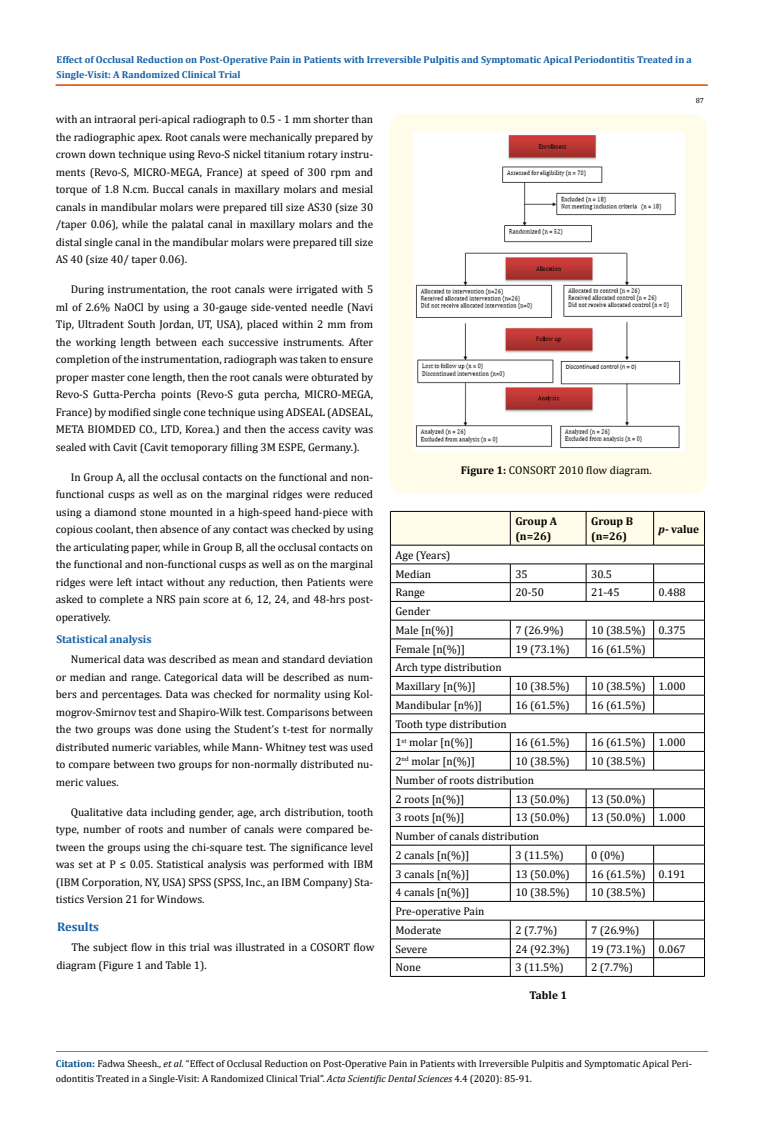
<style>
.page{position:relative;width:764px;height:1140px;background:#fff}
.page>*{position:absolute;margin:0;border:0;box-sizing:border-box;transform-origin:0 0}
.t1{font:700 12.5px "Cambria";color:#1560a6}
.t2{font:11.25px/17.5px "Cambria";color:#000}
.t3{font:700 11.25px/15px "Cambria";color:#000}
.t4{font:700 11.25px "Cambria";color:#1560a6}
.t5{font:10px/15px "Cambria";color:#000}
.t6{font:700 10px/15px "Cambria";color:#1560a6}
.t7{font:7.5px "Cambria";color:#000}
.s1{font-weight:700}
.s2{font-style:italic}
.s3{font-weight:700;color:#035089}
</style>
<div class="page">
<div style="left:389px;top:115px;width:318px;height:378px;background:#fffde9;border-radius:15px"></div>
<img style="left:413px;top:133px;width:271px;height:318px">
<svg style="left:390px;top:511px;width:315px;height:465px"></svg>
<hr style="left:390px;top:976px;width:120px;height:1px;background:#000">
<hr style="left:510px;top:976px;width:76px;height:1px;background:#000">
<hr style="left:586px;top:976px;width:67px;height:1px;background:#000">
<hr style="left:653px;top:976px;width:51px;height:1px;background:#000">
<div style="left:56px;top:85px;width:651px;height:1px;border:1px solid #e05d1a"></div>
<hr style="left:56px;top:1052px;width:652px;height:1px;background:#e05d1a">
<p class="t6" style="left:57px;top:52px;width:637px">Effect of Occlusal Reduction on Post-Operative Pain in Patients with Irreversible Pulpitis and Symptomatic Apical Periodontitis Treated in a<br>Single-Visit: A Randomized Clinical Trial</p>
<p class="t2" style="left:56px;top:111px;width:319px;text-align:justify">with an intraoral peri-apical radiograph to 0.5 - 1 mm shorter than the radiographic apex. Root canals were mechanically prepared by crown down technique using Revo-S nickel titanium rotary instru&shy;ments (Revo-S, MICRO-MEGA, France) at speed of 300 rpm and torque of 1.8 N.cm. Buccal canals in maxillary molars and mesial canals in mandibular molars were prepared till size AS30 (size 30 /taper 0.06), while the palatal canal in maxillary molars and the distal single canal in the mandibular molars were prepared till size AS 40 (size 40/ taper 0.06).</p>
<p class="t2" style="left:56px;top:281px;width:319px;text-align:justify;text-indent:15px">During instrumentation, the root canals were irrigated with 5 ml of 2.6% NaOCl by using a 30-gauge side-vented needle (Navi Tip, Ultradent South Jordan, UT, USA), placed within 2 mm from the working length between each successive instruments. After completion of the instrumentation, radiograph was taken to ensure proper master cone length, then the root canals were obturated by Revo-S Gutta-Percha points (Revo-S guta percha, MICRO-MEGA, France) by modified single cone technique using ADSEAL (ADSEAL, META BIOMDED CO., LTD, Korea.) and then the access cavity was sealed with Cavit (Cavit temoporary filling 3M ESPE, Germany.).</p>
<p class="t2" style="left:56px;top:468px;width:319px;text-align:justify;text-indent:15px">In Group A, all the occlusal contacts on the functional and non&shy;functional cusps as well as on the marginal ridges were reduced using a diamond stone mounted in a high-speed hand-piece with copious coolant, then absence of any contact was checked by using the articulating paper, while in Group B, all the occlusal contacts on the functional and non-functional cusps as well as on the marginal ridges were left intact without any reduction, then Patients were asked to complete a NRS pain score at 6, 12, 24, and 48-hrs post&shy;operatively.</p>
<p class="t4" style="left:56px;top:631px;width:97px">Statistical analysis</p>
<p class="t2" style="left:56px;top:651px;width:319px;text-align:justify;text-indent:15px">Numerical data was described as mean and standard deviation or median and range. Categorical data will be described as num&shy;bers and percentages. Data was checked for normality using Kol&shy;mogrov-Smirnov test and Shapiro-Wilk test. Comparisons between the two groups was done using the Student’s t-test for normally distributed numeric variables, while Mann- Whitney test was used to compare between two groups for non-normally distributed nu&shy;meric values.</p>
<p class="t2" style="left:56px;top:803px;width:319px;text-align:justify;text-indent:15px">Qualitative data including gender, age, arch distribution, tooth type, number of roots and number of canals were compared be&shy;tween the groups using the chi-square test. The significance level was set at P ≤ 0.05. Statistical analysis was performed with IBM (IBM Corporation, NY, USA) SPSS (SPSS, Inc., an IBM Company) Sta&shy;tistics Version 21 for Windows.</p>
<p class="t7" style="left:696px;top:96px;width:10px">87</p>
<p class="t2" style="left:461px;top:461px;width:193px"><span class="s1">Figure 1:</span> CONSORT 2010 flow diagram.</p>
<p class="t3" style="left:515px;top:513px;width:43px">Group A (n=26)</p>
<p class="t3" style="left:591px;top:513px;width:43px">Group B (n=26)</p>
<p class="t3" style="left:658px;top:521px;width:42px"><span class="s2">p</span>- value</p>
<p class="t2" style="left:395px;top:546px;width:57px;line-height:18.8px">Age (Years)<br>Median</p>
<p class="t2" style="left:515px;top:565px;width:14px">35</p>
<p class="t2" style="left:591px;top:565px;width:23px">30.5</p>
<p class="t2" style="left:395px;top:584px;width:31px">Range</p>
<p class="t2" style="left:515px;top:584px;width:30px">20-50</p>
<p class="t2" style="left:591px;top:584px;width:30px">21-45</p>
<p class="t2" style="left:658px;top:584px;width:29px">0.488</p>
<p class="t2" style="left:395px;top:602px;width:60px;line-height:18.8px">Gender<br>Male [n(%)]</p>
<p class="t2" style="left:515px;top:621px;width:50px">7 (26.9%)</p>
<p class="t2" style="left:591px;top:621px;width:96px">10 (38.5%) 0.375</p>
<p class="t2" style="left:395px;top:640px;width:71px">Female [n(%)]</p>
<p class="t2" style="left:515px;top:640px;width:56px">19 (73.1%)</p>
<p class="t2" style="left:591px;top:640px;width:56px">16 (61.5%)</p>
<p class="t2" style="left:395px;top:658px;width:108px;line-height:18.8px">Arch type distribution<br>Maxillary [n(%)]</p>
<p class="t2" style="left:515px;top:678px;width:56px">10 (38.5%)</p>
<p class="t2" style="left:591px;top:678px;width:96px">10 (38.5%) 1.000</p>
<p class="t2" style="left:395px;top:696px;width:88px">Mandibular [n%)]</p>
<p class="t2" style="left:515px;top:696px;width:56px">16 (61.5%)</p>
<p class="t2" style="left:591px;top:696px;width:56px">16 (61.5%)</p>
<p class="t2" style="left:395px;top:714px;width:113px;line-height:18.8px">Tooth type distribution<br>1<sup>st</sup> molar [n(%)]</p>
<p class="t2" style="left:515px;top:734px;width:56px">16 (61.5%)</p>
<p class="t2" style="left:591px;top:734px;width:96px">16 (61.5%) 1.000</p>
<p class="t2" style="left:395px;top:753px;width:81px">2<sup>nd</sup> molar [n(%)]</p>
<p class="t2" style="left:515px;top:753px;width:56px">10 (38.5%)</p>
<p class="t2" style="left:591px;top:753px;width:56px">10 (38.5%)</p>
<p class="t2" style="left:395px;top:771px;width:140px;line-height:18.8px">Number of roots distribution<br>2 roots [n(%)]</p>
<p class="t2" style="left:515px;top:790px;width:56px">13 (50.0%)</p>
<p class="t2" style="left:591px;top:790px;width:56px">13 (50.0%)</p>
<p class="t2" style="left:395px;top:809px;width:71px">3 roots [n(%)]</p>
<p class="t2" style="left:515px;top:809px;width:56px">13 (50.0%)</p>
<p class="t2" style="left:591px;top:809px;width:96px">13 (50.0%) 1.000</p>
<p class="t2" style="left:395px;top:827px;width:145px;line-height:18.8px">Number of canals distribution<br>2 canals [n(%)]</p>
<p class="t2" style="left:515px;top:846px;width:50px">3 (11.5%)</p>
<p class="t2" style="left:591px;top:846px;width:35px">0 (0%)</p>
<p class="t2" style="left:395px;top:865px;width:76px">3 canals [n(%)]</p>
<p class="t2" style="left:515px;top:865px;width:56px">13 (50.0%)</p>
<p class="t2" style="left:591px;top:865px;width:96px">16 (61.5%) 0.191</p>
<p class="t2" style="left:395px;top:884px;width:76px">4 canals [n(%)]</p>
<p class="t2" style="left:515px;top:884px;width:56px">10 (38.5%)</p>
<p class="t2" style="left:591px;top:884px;width:56px">10 (38.5%)</p>
<p class="t2" style="left:395px;top:902px;width:90px;line-height:18.8px">Pre-operative Pain<br>Moderate</p>
<p class="t1" style="left:57px;top:918px;width:44px">Results</p>
<p class="t2" style="left:56px;top:939px;width:320px;text-indent:15px">The subject flow in this trial was illustrated in a COSORT flow diagram (Figure 1 and Table 1).</p>
<p class="t2" style="left:515px;top:921px;width:44px">2 (7.7%)</p>
<p class="t2" style="left:591px;top:921px;width:50px">7 (26.9%)</p>
<p class="t2" style="left:395px;top:940px;width:33px">Severe</p>
<p class="t2" style="left:515px;top:940px;width:56px">24 (92.3%)</p>
<p class="t2" style="left:591px;top:940px;width:96px">19 (73.1%) 0.067</p>
<p class="t2" style="left:395px;top:959px;width:27px">None</p>
<p class="t2" style="left:515px;top:959px;width:50px">3 (11.5%)</p>
<p class="t2" style="left:591px;top:959px;width:44px">2 (7.7%)</p>
<p class="t3" style="left:529px;top:987px;width:39px">Table 1</p>
<p class="t5" style="left:56px;top:1056px;width:638px"><span class="s3">Citation:</span> Fadwa Sheesh<span class="s2">., et al.</span> “Effect of Occlusal Reduction on Post-Operative Pain in Patients with Irreversible Pulpitis and Symptomatic Apical Peri&shy;odontitis Treated in a Single-Visit: A Randomized Clinical Trial”. <span class="s2">Acta Scientific Dental Sciences</span> 4.4 (2020): 85-91.</p>
</div>
